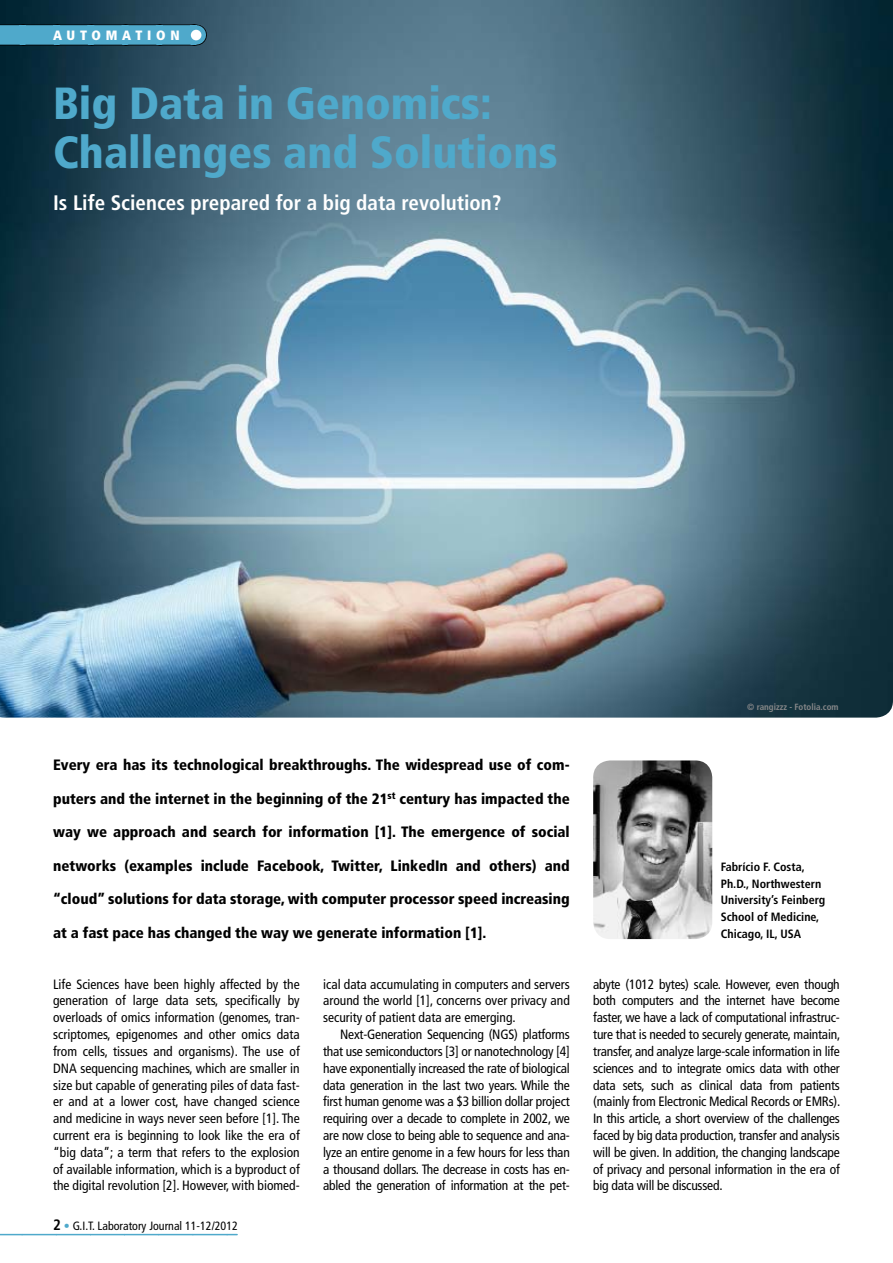
<style>
.page{position:relative;width:893px;height:1263px;background:#fff}
.page>*{position:absolute;margin:0;border:0;box-sizing:border-box;transform-origin:0 0}
.t1{font:900 condensed 45px/49.5px "Frutiger LT Com";color:#4fa9cb}
.t2{font:700 condensed 21px "Frutiger LT Com";color:#fff}
.t3{font:900 condensed 15px "Frutiger LT Com";color:#000}
.t4{font:condensed 13.5px/16.8px "Frutiger LT Com";letter-spacing:-.015em;color:#000;text-align:justify}
.t5{font:900 condensed 13.5px "Frutiger LT Com";letter-spacing:.35em;color:#fff}
.t6{font:700 condensed 12px/16.8px "Frutiger LT Com";color:#000}
.t7{font:condensed 12px "Frutiger LT Com";color:#000}
.t8{font:700 condensed 9px "Frutiger LT Com";color:#87888a}
.s1{font-weight:700;font-size:15px}
.s2{color:#4fa9cb}
</style>
<div class="page">
<img style="left:0;top:0;width:893px;height:718px">
<img style="left:593px;top:760px;width:119px;height:179px">
<svg style="left:0;top:1234px;width:237px;height:1px"></svg>
<svg style="left:0;top:24px;width:196px;height:21px;background:#4a9ebe"></svg>
<div style="left:191px;top:30px;width:10px;height:10px;background:#fff;border-radius:50%"></div>
<p class="t5" style="left:53px;top:27px;width:128px">AUTOMATION</p>
<h1 class="t1" style="left:53px;top:78px;width:506px">Big Data in Genomics:<br>Challenges and Solutions</h1>
<h2 class="t2" style="left:53px;top:190px;width:450px">Is Life Sciences prepared for a big data revolution?</h2>
<p class="t3" style="left:53px;top:756px;width:518px">Every era has its technological breakthroughs. The widespread use of com-</p>
<p class="t3" style="left:53px;top:789px;width:518px">puters and the internet in the beginning of the 21<sup>st</sup> century has impacted the</p>
<p class="t3" style="left:53px;top:823px;width:518px">way we approach and search for information [1]. The emergence of social</p>
<p class="t3" style="left:53px;top:856px;width:518px">networks (examples include Facebook, Twitter, LinkedIn and others) and</p>
<p class="t3" style="left:53px;top:890px;width:518px">“cloud” solutions for data storage, with computer processor speed increasing</p>
<p class="t3" style="left:53px;top:924px;width:435px">at a fast pace has changed the way we generate information [1].</p>
<p class="t4" style="left:53px;top:976px;width:248px">Life Sciences have been highly affected by the generation of large data sets, specifically by overloads of omics information (genomes, tran&shy;scriptomes, epigenomes and other omics data from cells, tissues and organisms). The use of DNA sequencing machines, which are smaller in size but capable of generating piles of data fast&shy;er and at a lower cost, have changed science and medicine in ways never seen before [1]. The current era is beginning to look like the era of “big data”; a term that refers to the explosion of available information, which is a byproduct of the digital revolution [2]. However, with biomed-</p>
<p class="t4" style="left:323px;top:975px;width:248px">ical data accumulating in computers and servers around the world [1], concerns over privacy and security of patient data are emerging.</p>
<p class="t4" style="left:323px;top:1026px;width:248px;text-indent:17px">Next-Generation Sequencing (NGS) platforms that use semiconductors [3] or nanotechnology [4] have exponentially increased the rate of biological data generation in the last two years. While the first human genome was a $3 billion dollar project requiring over a decade to complete in 2002, we are now close to being able to sequence and ana&shy;lyze an entire genome in a few hours for less than a thousand dollars. The decrease in costs has en&shy;abled the generation of information at the pet-</p>
<p class="t7" style="left:53px;top:1218px;width:186px"><span class="s1">2</span> <span class="s2">•</span> G.I.T. Laboratory Journal 11-12/2012</p>
<p class="t8" style="left:747px;top:702px;width:93px">© rangizzz - Fotolia.com</p>
<p class="t6" style="left:721px;top:858px;width:106px">Fabrício F. Costa,<br>Ph.D., Northwestern<br>University’s Feinberg<br>School of Medicine,<br>Chicago, IL, USA</p>
<p class="t4" style="left:593px;top:976px;width:249px">abyte (1012 bytes) scale. However, even though both computers and the internet have become faster, we have a lack of computational infrastruc&shy;ture that is needed to securely generate, maintain, transfer, and analyze large-scale information in life sciences and to integrate omics data with other data sets, such as clinical data from patients (mainly from Electronic Medical Records or EMRs).<br>In this article, a short overview of the challenges faced by big data production, transfer and analysis will be given. In addition, the changing landscape of privacy and personal information in the era of big data will be discussed.</p>
</div>
